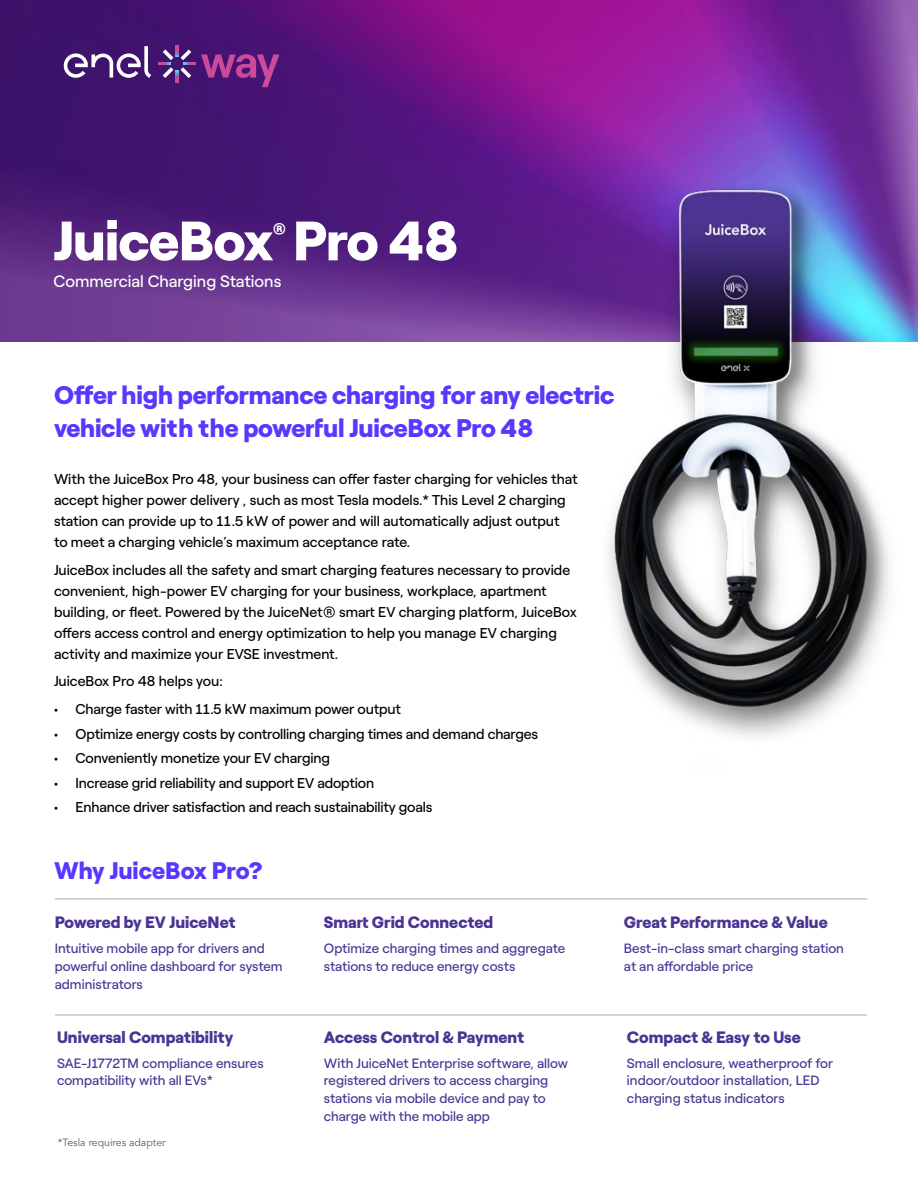
<style>
.page{position:relative;width:918px;height:1188px;background:#fff}
.page>*{position:absolute;margin:0;border:0;box-sizing:border-box;transform-origin:0 0}
.t1{font:900 55.35px "Roobert ENEL";letter-spacing:-.015em;color:#fff}
.t2{font:900 25.5px/33px "Roobert ENEL";letter-spacing:-.01em;color:#5738ff}
.t3{font:900 24px "Roobert ENEL";color:#5738ff}
.t4{font:900 16.5px "Roobert ENEL";color:#4c3494}
.t5{font:16.5px "Roobert ENEL";color:#fff}
.t6{font:900 14.85px "Roobert ENEL";color:#fff}
.t7{font:14.25px/21px "Roobert ENEL";letter-spacing:-.005em;color:#000}
.t8{font:13.5px/18px "Roobert ENEL";color:#4c3494}
.t9{font:10.5px "Avenir";color:#5d5d5d}
</style>
<div class="page">
<img style="left:0;top:0;width:918px;height:341px">
<svg style="left:201px;top:54px;width:78px;height:33px;background:#7b2882"></svg>
<svg style="left:64px;top:46px;width:87px;height:32px"></svg>
<svg style="left:159px;top:45px;width:36px;height:37px"></svg>
<div style="left:606px;top:184px;width:302px;height:599px;background:#000;opacity:.28"></div>
<img style="left:597px;top:162px;width:299px;height:612px">
<hr style="left:55px;top:899px;width:812px;height:1px;background:#a7a9ac">
<hr style="left:55px;top:1015px;width:812px;height:1px;background:#a7a9ac">
<h1 class="t1" style="left:53px;top:197px;width:407px">JuiceBox Pro 48</h1>
<p class="t6" style="left:273px;top:217px;width:15px">®</p>
<p class="t5" style="left:54px;top:269px;width:229px">Commercial Charging Stations</p>
<h2 class="t2" style="left:54px;top:376px;width:562px">Offer high performance charging for any electric vehicle with the powerful JuiceBox Pro 48</h2>
<p class="t7" style="left:54px;top:467px;width:525px">With the JuiceBox Pro 48, your business can offer faster charging for vehicles that accept higher power delivery , such as most Tesla models.* This Level 2 charging station can provide up to 11.5 kW of power and will automatically adjust output<br>to meet a charging vehicle’s maximum acceptance rate.</p>
<p class="t7" style="left:54px;top:558px;width:524px">JuiceBox includes all the safety and smart charging features necessary to provide convenient, high-power EV charging for your business, workplace, apartment building, or fleet. Powered by the JuiceNet® smart EV charging platform, JuiceBox offers access control and energy optimization to help you manage EV charging activity and maximize your EVSE investment.</p>
<p class="t7" style="left:54px;top:670px;width:170px">JuiceBox Pro 48 helps you:</p>
<p class="t7" style="left:54px;top:697px;width:348px">• Charge faster with 11.5 kW maximum power output</p>
<p class="t7" style="left:54px;top:722px;width:486px">• Optimize energy costs by controlling charging times and demand charges</p>
<p class="t7" style="left:54px;top:746px;width:278px">• Conveniently monetize your EV charging</p>
<p class="t7" style="left:54px;top:771px;width:322px">• Increase grid reliability and support EV adoption</p>
<p class="t7" style="left:54px;top:795px;width:380px">• Enhance driver satisfaction and reach sustainability goals</p>
<h3 class="t3" style="left:54px;top:852px;width:210px">Why JuiceBox Pro?</h3>
<p class="t4" style="left:55px;top:909px;width:182px">Powered by EV JuiceNet</p>
<p class="t8" style="left:55px;top:938px;width:229px">Intuitive mobile app for drivers and powerful online dashboard for system administrators</p>
<p class="t4" style="left:57px;top:1024px;width:178px">Universal Compatibility</p>
<p class="t8" style="left:57px;top:1053px;width:208px">SAE-J1772TM compliance ensures compatibility with all EVs*</p>
<p class="t9" style="left:58px;top:1136px;width:109px">*Tesla requires adapter</p>
<p class="t4" style="left:324px;top:909px;width:171px">Smart Grid Connected</p>
<p class="t8" style="left:324px;top:938px;width:243px">Optimize charging times and aggregate stations to reduce energy costs</p>
<p class="t4" style="left:324px;top:1024px;width:202px">Access Control &amp; Payment</p>
<p class="t8" style="left:324px;top:1053px;width:246px">With JuiceNet Enterprise software, allow registered drivers to access charging stations via mobile device and pay to charge with the mobile app</p>
<p class="t4" style="left:624px;top:909px;width:205px">Great Performance &amp; Value</p>
<p class="t8" style="left:624px;top:938px;width:222px">Best-in-class smart charging station at an affordable price</p>
<p class="t4" style="left:627px;top:1024px;width:175px">Compact &amp; Easy to Use</p>
<p class="t8" style="left:627px;top:1053px;width:208px">Small enclosure, weatherproof for indoor/outdoor installation, LED charging status indicators</p>
</div>
